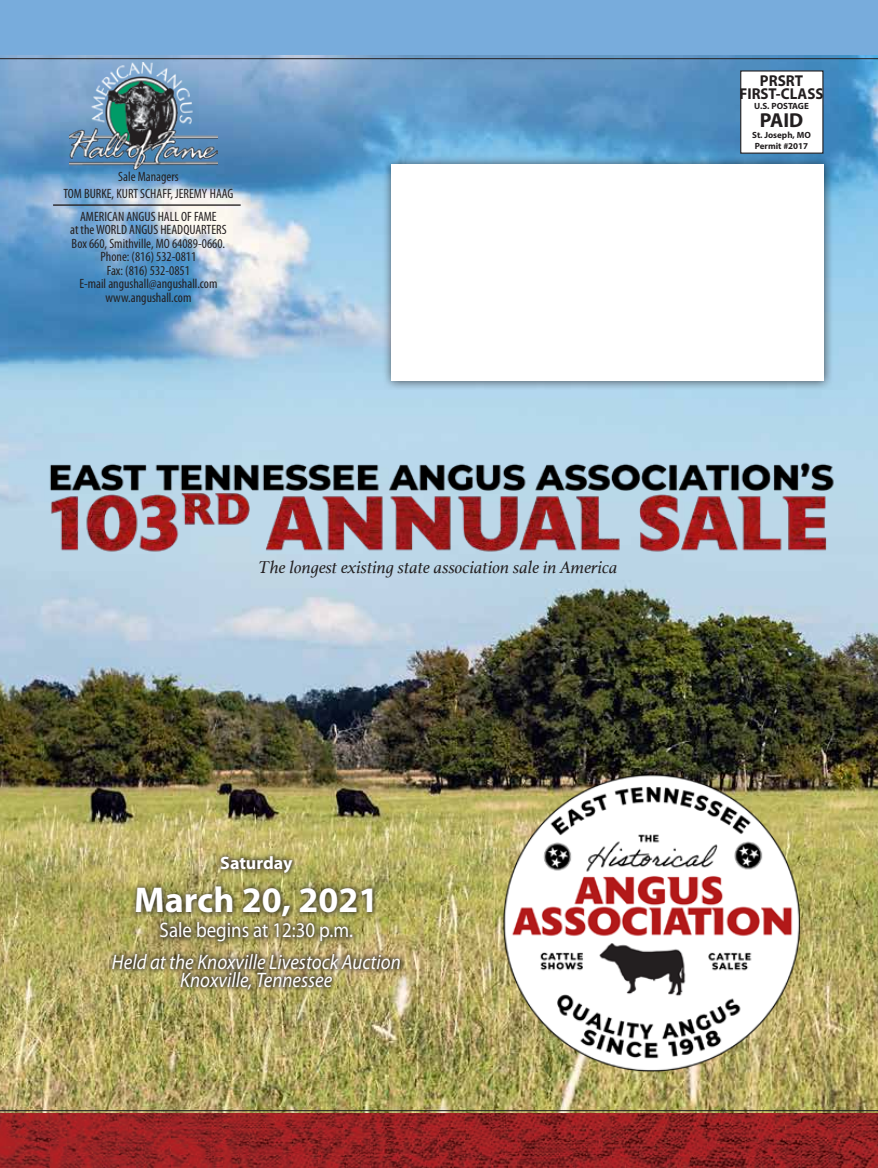
<style>
.page{position:relative;width:878px;height:1168px;background:#fff}
.page>*{position:absolute;margin:0;border:0;box-sizing:border-box;transform-origin:0 0}
.t1{font:700 36px "Myriad Pro";color:#fff}
.t2{font:italic 21px/18px "Myriad Pro";color:#fff;text-align:center;scale:.9 1}
.t3{font:21px "Myriad Pro";color:#fff;scale:.9 1}
.t4{font:700 20.25px "Myriad Pro";color:#231f20}
.t5{font:italic 18px "Athelas";color:#231f20}
.t6{font:700 18px "Myriad Pro";color:#fff}
.t7{font:700 15.75px/12.3px "Myriad Pro";color:#231f20;text-align:center;scale:.96 1}
.t8{font:condensed 13.5px/13.5px "Myriad Pro";color:#231f20;text-align:center}
.t9{font:700 9px/10.8px "Myriad Pro";color:#231f20}
</style>
<div class="page">
<img style="left:0;top:54px;width:878px;height:1060px">
<div style="left:0;top:0;width:878px;height:54px;background:#78acdc"></div>
<img style="left:0;top:1114px;width:878px;height:54px">
<hr style="left:0;top:1110px;width:878px;height:1px;background:#231f20">
<hr style="left:0;top:58px;width:878px;height:1px;background:#231f20">
<img style="left:69px;top:62px;width:149px;height:107px">
<hr style="left:53px;top:204px;width:188px;height:2px;background:#231f20">
<div style="left:740px;top:70px;width:83px;height:84px;background:#fff;border:1px solid #231f20"></div>
<div style="left:382px;top:155px;width:451px;height:235px;background:#231f20;opacity:.75"></div>
<div style="left:392px;top:165px;width:432px;height:216px;background:#fff"></div>
<img style="left:0;top:442px;width:878px;height:125px">
<img style="left:450px;top:762px;width:375px;height:331px">
<div style="left:107px;top:850px;width:299px;height:145px;background:#231f20;opacity:.75"></div>
<p class="t8" style="left:63px;top:169px;width:171px;line-height:16.2px">Sale Managers<br>TOM BURKE, KURT SCHAFF, JEREMY HAAG</p>
<p class="t8" style="left:70px;top:209px;width:158px">AMERICAN ANGUS HALL OF FAME<br>at the WORLD ANGUS HEADQUARTERS<br>Box 660, Smithville, MO 64089-0660.<br>Phone: (816) 532-0811<br>Fax: (816) 532-0851<br>E-mail angushall@angushall.com www.angushall.com</p>
<h3 class="t5" style="left:258px;top:553px;width:360px">The longest existing state association sale in America</h3>
<h3 class="t6" style="left:220px;top:851px;width:74px">Saturday</h3>
<h1 class="t1" style="left:134px;top:876px;width:246px">March 20, 2021</h1>
<h2 class="t3" style="left:160px;top:917px;width:216px">Sale begins at 12:30 p.m.</h2>
<h2 class="t2" style="left:112px;top:952px;width:322px">Held at the Knoxville Livestock Auction<br>Knoxville, Tennessee</h2>
<p class="t7" style="left:739px;top:74px;width:89px">PRSRT<br>FIRST-CLASS</p>
<p class="t9" style="left:754px;top:101px;width:56px">U.S. POSTAGE</p>
<h3 class="t4" style="left:759px;top:107px;width:45px">PAID</h3>
<p class="t9" style="left:752px;top:130px;width:60px">St. Joseph, MO<br>Permit #2017</p>
</div>
